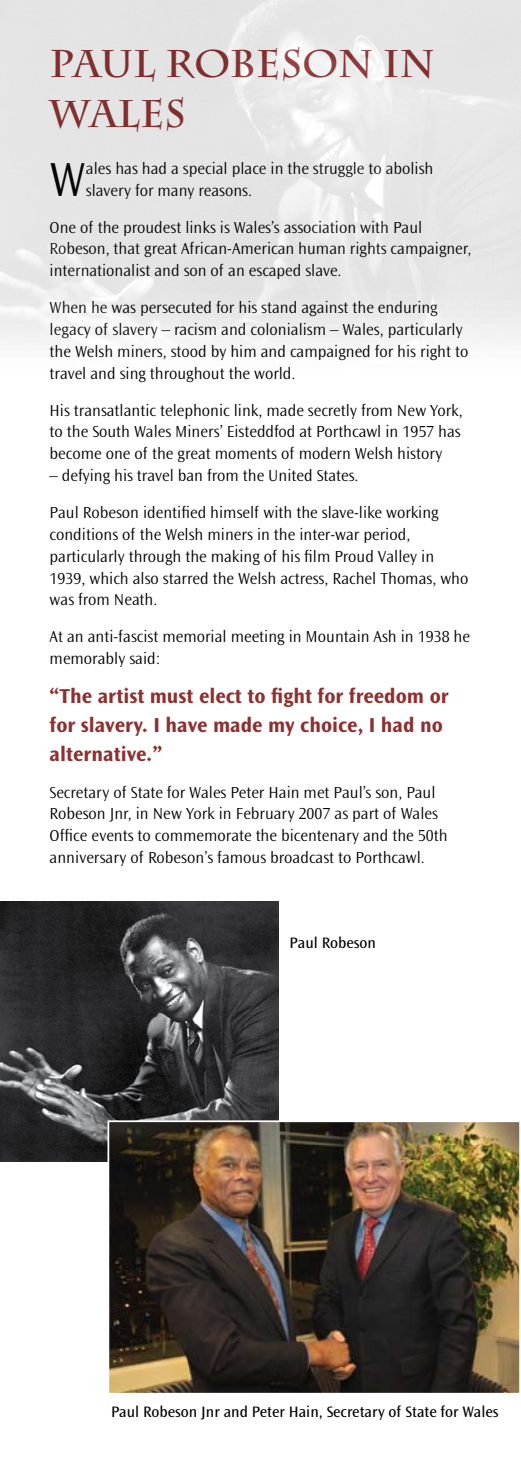
<style>
.page{position:relative;width:521px;height:1474px;background:#fff}
.page>*{position:absolute;margin:0;border:0;box-sizing:border-box;transform-origin:0 0}
.t1{font:300 49.7px "Ocean Sans Std";color:#000}
.t2{font:700 38.5px/50.4px "Charlemagne Std";color:#8d3030}
.t3{font:700 21px/28.9px "Ocean Sans Std";color:#8d3030}
.t4{font:300 16.62px/21.9px "Ocean Sans Std";color:#000}
.t5{font:15.75px "Ocean Sans Std";color:#000}
</style>
<div class="page">
<img style="left:0;top:901px;width:279px;height:260px">
<img style="left:110px;top:1123px;width:408px;height:268px">
<div style="left:107px;top:1120px;width:414px;height:274px;border:2px solid #fff"></div>
<h2 class="t2" style="left:50px;top:39px;width:386px">PAUL ROBESON IN<br>WALES</h2>
<h1 class="t1" style="left:50px;top:152px;width:38px">W</h1>
<p class="t4" style="left:86px;top:158px;width:349px">ales has had a special place in the struggle to abolish slavery for many reasons.</p>
<p class="t4" style="left:50px;top:216px;width:423px">One of the proudest links is Wales’s association with Paul<br>Robeson, that great African-American human rights campaigner, internationalist and son of an escaped slave.</p>
<p class="t4" style="left:50px;top:297px;width:420px">When he was persecuted for his stand against the enduring legacy of slavery – racism and colonialism – Wales, particularly the Welsh miners, stood by him and campaigned for his right to travel and sing throughout the world.</p>
<p class="t4" style="left:50px;top:399px;width:415px">His transatlantic telephonic link, made secretly from New York, to the South Wales Miners’ Eisteddfod at Porthcawl in 1957 has become one of the great moments of modern Welsh history</p>
<p class="t4" style="left:50px;top:465px;width:310px">– defying his travel ban from the United States.</p>
<p class="t4" style="left:50px;top:502px;width:420px">Paul Robeson identified himself with the slave-like working conditions of the Welsh miners in the inter-war period, particularly through the making of his film Proud Valley in 1939, which also starred the Welsh actress, Rachel Thomas, who was from Neath.</p>
<p class="t4" style="left:50px;top:626px;width:422px">At an anti-fascist memorial meeting in Mountain Ash in 1938 he memorably said:</p>
<p class="t3" style="left:50px;top:681px;width:401px">“The artist must elect to fight for freedom or for slavery. I have made my choice, I had no alternative.”</p>
<p class="t4" style="left:50px;top:781px;width:399px">Secretary of State for Wales Peter Hain met Paul’s son, Paul Robeson Jnr, in New York in February 2007 as part of Wales Office events to commemorate the bicentenary and the 50th anniversary of Robeson’s famous broadcast to Porthcawl.</p>
<p class="t5" style="left:290px;top:934px;width:88px">Paul Robeson</p>
<p class="t5" style="left:111px;top:1403px;width:389px">Paul Robeson Jnr and Peter Hain, Secretary of State for Wales</p>
</div>
